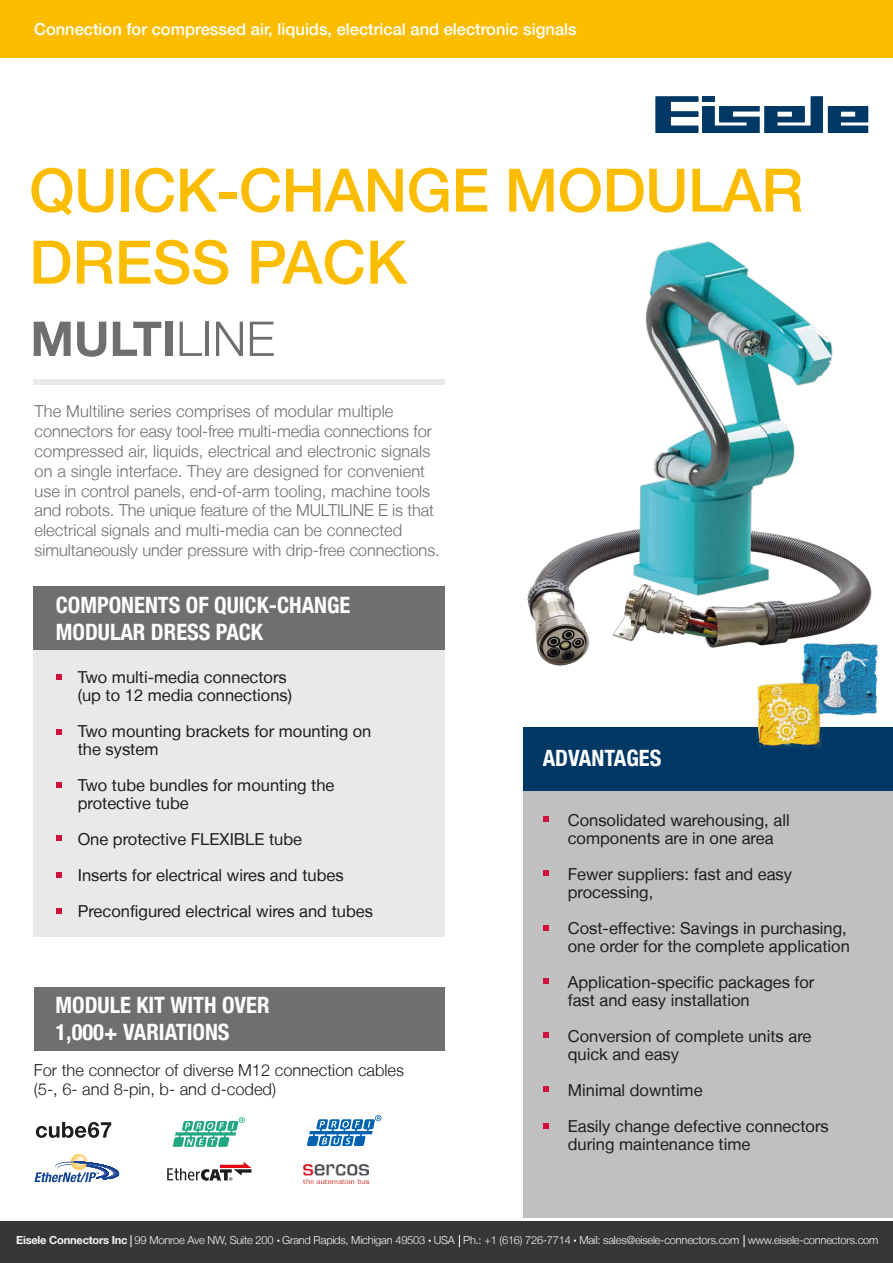
<style>
.page{position:relative;width:893px;height:1263px;background:#fff}
.page>*{position:absolute;margin:0;border:0;box-sizing:border-box;transform-origin:0 0}
.t1{font:500 60px/72px "Helvetica Neue LT";letter-spacing:-.01em;color:#fcbd00}
.t2{font:700 condensed 22.5px/27px "Helvetica Neue LT";color:#fff}
.t3{font:16.5px/18px "Helvetica Neue LT";color:#1d1d1b}
.t4{font:300 16.5px/19.8px "Helvetica Neue LT";color:#706f6f}
.t5{font:300 16.5px/19.8px "Helvetica Neue LT";color:#1d1d1b}
.t6{font:500 16.5px "Helvetica Neue LT";color:#fff}
.t7{font:300 11.1px "Helvetica Neue LT";letter-spacing:-.02em;color:#f6f6f6}
.s1{font-weight:700}
</style>
<div class="page">
<img style="left:523px;top:241px;width:349px;height:580px">
<svg style="left:656px;top:96px;width:212px;height:37px"></svg>
<div style="left:33px;top:643px;width:412px;height:293px;background:#e9e9e9"></div>
<div style="left:524px;top:742px;width:369px;height:490px;background:#c1c0c0"></div>
<div style="left:0;top:1220px;width:893px;height:43px;background:#383737"></div>
<div style="left:33px;top:586px;width:412px;height:64px;background:#706f6f"></div>
<svg style="left:56px;top:674px;width:6px;height:6px"></svg>
<div style="left:524px;top:727px;width:369px;height:64px;background:#003865"></div>
<svg style="left:56px;top:729px;width:6px;height:6px"></svg>
<svg style="left:56px;top:835px;width:6px;height:6px"></svg>
<hr style="left:0;top:1218px;width:893px;height:2px;background:#fff">
<svg style="left:56px;top:782px;width:6px;height:6px"></svg>
<svg style="left:56px;top:872px;width:6px;height:6px"></svg>
<div style="left:0;top:0;width:893px;height:57px;background:#fcbd00"></div>
<svg style="left:543px;top:816px;width:6px;height:6px"></svg>
<svg style="left:543px;top:870px;width:6px;height:6px"></svg>
<svg style="left:543px;top:925px;width:6px;height:6px"></svg>
<svg style="left:543px;top:978px;width:6px;height:5px"></svg>
<svg style="left:543px;top:1032px;width:6px;height:6px"></svg>
<svg style="left:543px;top:1086px;width:6px;height:6px"></svg>
<div style="left:34px;top:987px;width:411px;height:63px;background:#706f6f"></div>
<svg style="left:167px;top:1162px;width:84px;height:19px"></svg>
<svg style="left:36px;top:1122px;width:75px;height:16px"></svg>
<div style="left:71px;top:1154px;width:16px;height:15px;background:#fdcb57;border-radius:50%"></div>
<div style="left:72px;top:1154px;width:15px;height:15px;background:#fece60;border-radius:50%"></div>
<div style="left:72px;top:1154px;width:14px;height:15px;background:#fece61;border-radius:50%"></div>
<div style="left:72px;top:1155px;width:14px;height:13px;background:#fed16b;border-radius:50%"></div>
<div style="left:73px;top:1155px;width:13px;height:12px;background:#ffd67d;border-radius:50%"></div>
<div style="left:74px;top:1155px;width:12px;height:11px;background:#ffd885;border-radius:50%"></div>
<div style="left:74px;top:1155px;width:11px;height:11px;background:#ffdb8e;border-radius:50%"></div>
<div style="left:74px;top:1156px;width:11px;height:10px;background:#ffdc9a;border-radius:50%"></div>
<div style="left:76px;top:1156px;width:9px;height:8px;background:#fedd9f;border-radius:50%"></div>
<div style="left:76px;top:1156px;width:8px;height:8px;background:#ffe0a7;border-radius:50%"></div>
<div style="left:77px;top:1156px;width:7px;height:7px;background:#ffe7b6;border-radius:50%"></div>
<svg style="left:34px;top:1157px;width:85px;height:25px"></svg>
<svg style="left:307px;top:1115px;width:74px;height:31px"></svg>
<svg style="left:173px;top:1117px;width:72px;height:30px"></svg>
<img style="left:303px;top:1165px;width:65px;height:19px">
<svg style="left:56px;top:908px;width:6px;height:6px"></svg>
<img style="left:800px;top:641px;width:79px;height:79px">
<img style="left:756px;top:683px;width:66px;height:65px">
<svg style="left:543px;top:1123px;width:6px;height:6px"></svg>
<svg style="left:459px;top:1235px;width:1px;height:12px"></svg>
<svg style="left:131px;top:1235px;width:1px;height:12px"></svg>
<svg style="left:744px;top:1235px;width:1px;height:12px"></svg>
<div style="left:33px;top:379px;width:412px;height:6px;background:#e9e9e9"></div>
<svg style="left:34px;top:322px;width:37px;height:34px"></svg>
<svg style="left:77px;top:322px;width:29px;height:35px"></svg>
<svg style="left:113px;top:322px;width:48px;height:34px"></svg>
<div style="left:165px;top:322px;width:8px;height:34px;background:#706f6f"></div>
<svg style="left:180px;top:322px;width:22px;height:34px"></svg>
<hr style="left:206px;top:322px;width:3px;height:34px;background:#706f6f">
<svg style="left:216px;top:322px;width:27px;height:34px"></svg>
<svg style="left:250px;top:322px;width:24px;height:34px"></svg>
<p class="t6" style="left:34px;top:20px;width:544px">Connection for compressed air, liquids, electrical and electronic signals</p>
<h1 class="t1" style="left:29px;top:154px;width:776px">QUICK-CHANGE MODULAR<br>DRESS PACK</h1>
<p class="t4" style="left:35px;top:401px;width:407px">The Multiline series comprises of modular multiple connectors for easy tool-free multi-media connections for compressed air, liquids, electrical and electronic signals on a single interface. They are designed for convenient use in control panels, end-of-arm tooling, machine tools and robots. The unique feature of the MULTILINE E is that electrical signals and multi-media can be connected simultaneously under pressure with drip-free connections.</p>
<h2 class="t2" style="left:56px;top:591px;width:296px">COMPONENTS OF QUICK-CHANGE<br>MODULAR DRESS PACK</h2>
<p class="t3" style="left:78px;top:667px;width:216px">Two multi-media connectors (up to 12 media connections)</p>
<p class="t3" style="left:78px;top:721px;width:295px">Two mounting brackets for mounting on the system</p>
<p class="t3" style="left:78px;top:775px;width:258px">Two tube bundles for mounting the protective tube</p>
<p class="t3" style="left:78px;top:820px;width:297px;line-height:36px">One protective FLEXIBLE tube<br>Inserts for electrical wires and tubes<br>Preconfigured electrical wires and tubes</p>
<h2 class="t2" style="left:56px;top:991px;width:216px">MODULE KIT WITH OVER<br>1,000+ VARIATIONS</h2>
<p class="t5" style="left:34px;top:1059px;width:372px">For the connector of diverse M12 connection cables (5-, 6- and 8-pin, b- and d-coded)</p>
<h2 class="t2" style="left:543px;top:744px;width:120px">ADVANTAGES</h2>
<p class="t3" style="left:568px;top:810px;width:223px">Consolidated warehousing, all components are in one area</p>
<p class="t3" style="left:568px;top:864px;width:226px">Fewer suppliers: fast and easy processing,</p>
<p class="t3" style="left:568px;top:918px;width:284px">Cost-effective: Savings in purchasing, one order for the complete application</p>
<p class="t3" style="left:568px;top:972px;width:248px">Application-specific packages for fast and easy installation</p>
<p class="t3" style="left:568px;top:1026px;width:245px">Conversion of complete units are quick and easy</p>
<p class="t3" style="left:568px;top:1071px;width:262px;line-height:36px">Minimal downtime<br>Easily change defective connectors</p>
<p class="t3" style="left:568px;top:1134px;width:184px">during maintenance time</p>
<p class="t7" style="left:16px;top:1233px;width:864px"><span class="s1">Eisele Connectors Inc</span> 99 Monroe Ave NW, Suite 200 Grand Rapids, Michigan 49503 USA Ph.: +1 (616) 726-7714 Mail: sales@eisele-connectors.com www.eisele-connectors.com</p>
</div>
